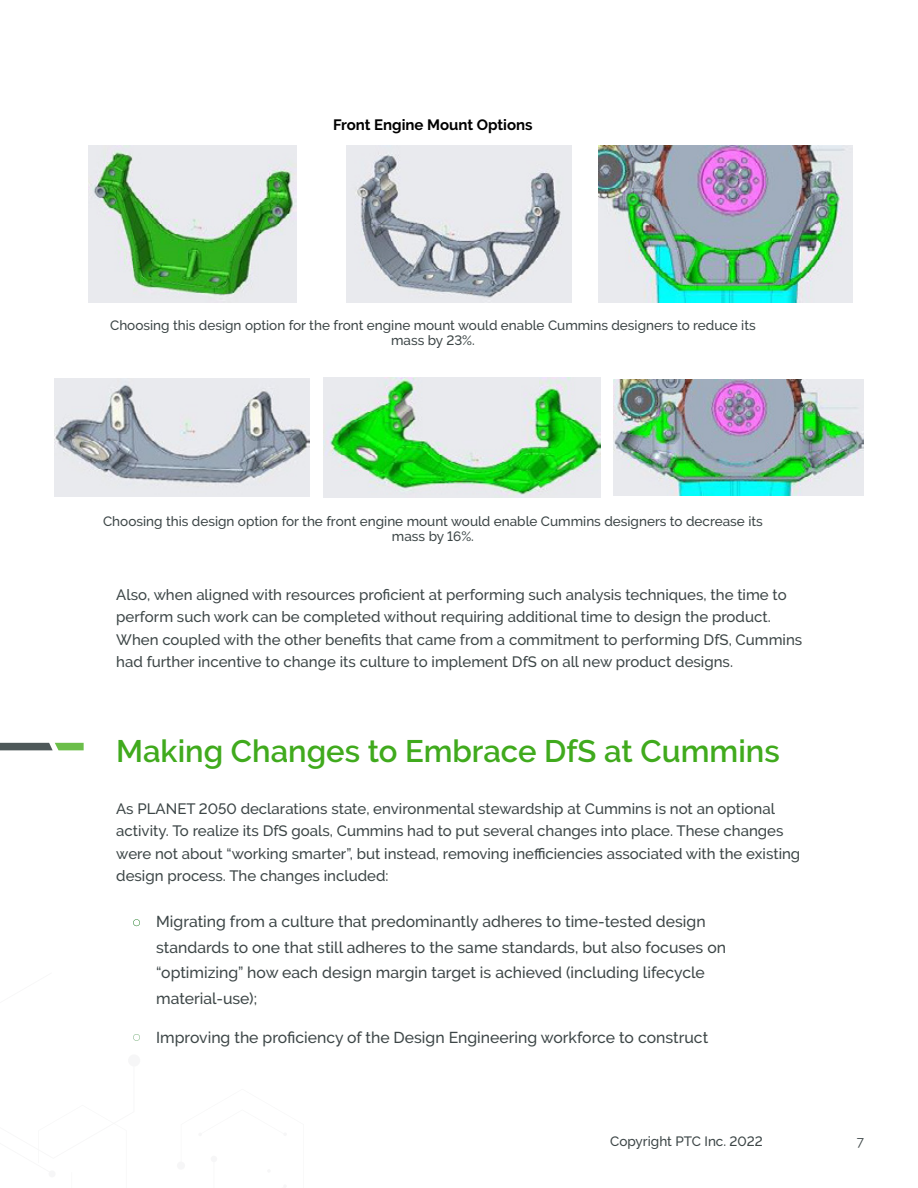
<style>
.page{position:relative;width:918px;height:1188px;background:#fff}
.page>*{position:absolute;margin:0;border:0;box-sizing:border-box;transform-origin:0 0}
.t1{font:600 31.05px "PTC Raleway";color:#40aa1d}
.t2{font:500 15.75px/25.5px "PTC Raleway";color:#3d4647}
.t3{font:500 15px/22.5px "PTC Raleway";color:#3d4647}
.t4{font:700 15px "PTC Raleway";color:#000}
.t5{font:500 13.5px/15px "PTC Raleway";color:#3d4647;text-align:center}
.t6{font:13.5px "Raleway";color:#3d4647}
</style>
<div class="page">
<img style="left:88px;top:145px;width:209px;height:158px">
<img style="left:54px;top:378px;width:256px;height:119px">
<img style="left:347px;top:145px;width:224px;height:158px">
<img style="left:323px;top:378px;width:278px;height:119px">
<img style="left:599px;top:145px;width:253px;height:158px">
<img style="left:613px;top:379px;width:251px;height:117px">
<svg style="left:0;top:743px;width:84px;height:7px"></svg>
<svg style="left:133px;top:919px;width:7px;height:7px"></svg>
<p class="t4" style="left:333px;top:116px;width:201px">Front Engine Mount Options</p>
<p class="t5" style="left:110px;top:318px;width:647px">Choosing this design option for the front engine mount would enable Cummins designers to reduce its mass by 23%.</p>
<p class="t5" style="left:103px;top:514px;width:661px">Choosing this design option for the front engine mount would enable Cummins designers to decrease its mass by 16%.</p>
<p class="t3" style="left:116px;top:583px;width:688px">Also, when aligned with resources proficient at performing such analysis techniques, the time to perform such work can be completed without requiring additional time to design the product.<br>When coupled with the other benefits that came from a commitment to performing DfS, Cummins had further incentive to change its culture to implement DfS on all new product designs.</p>
<h1 class="t1" style="left:116px;top:733px;width:665px">Making Changes to Embrace DfS at Cummins</h1>
<p class="t3" style="left:116px;top:797px;width:686px">As PLANET 2050 declarations state, environmental stewardship at Cummins is not an optional activity. To realize its DfS goals, Cummins had to put several changes into place. These changes were not about “working smarter”, but instead, removing inefficiencies associated with the existing design process. The changes included:</p>
<p class="t2" style="left:156px;top:909px;width:571px">Migrating from a culture that predominantly adheres to time-tested design standards to one that still adheres to the same standards, but also focuses on “optimizing” how each design margin target is achieved (including lifecycle material-use);</p>
<p class="t2" style="left:156px;top:1024px;width:554px">Improving the proficiency of the Design Engineering workforce to construct</p>
<p class="t5" style="left:610px;top:1134px;width:154px">Copyright PTC Inc. 2022</p>
<p class="t6" style="left:857px;top:1133px;width:9px">7</p>
</div>
